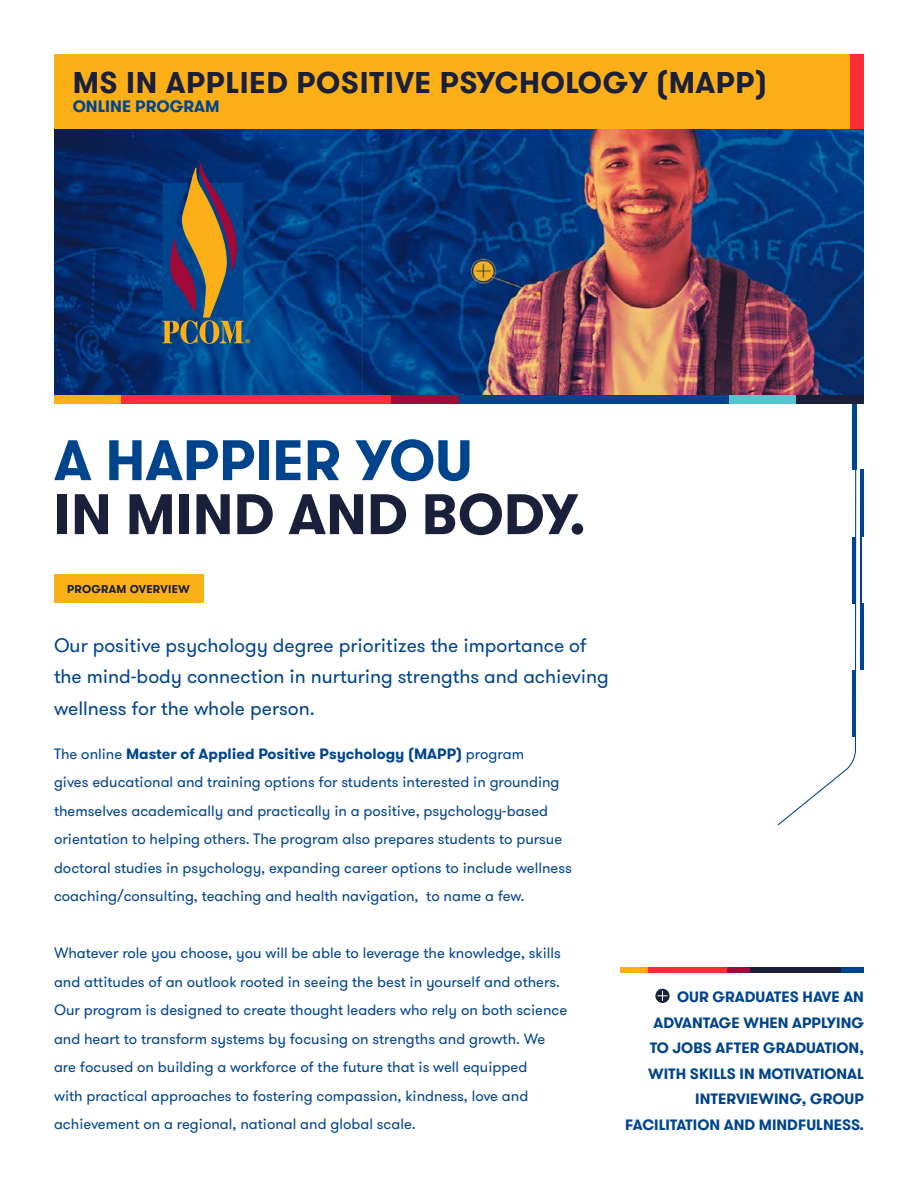
<style>
.page{position:relative;width:918px;height:1188px;background:#fff}
.page>*{position:absolute;margin:0;border:0;box-sizing:border-box;transform-origin:0 0}
.t1{font:700 57px "GT Walsheim";color:#1a203a}
.t2{font:700 57px "GT Walsheim";color:#00448d}
.t3{font:700 30px "GT Walsheim";letter-spacing:.02em;color:#1a203a}
.t4{font:19.5px/31.5px "GT Walsheim";color:#00448d}
.t5{font:700 16.5px "GT Walsheim";color:#00448d}
.t6{font:15px/28.5px "GT Walsheim";color:#00448d}
.t7{font:700 15px/25.5px "GT Walsheim";color:#00448d;text-align:right}
.t8{font:13.05px "Myriad Pro";color:#fcaf16}
.t9{font:700 11.4px "GT Walsheim";letter-spacing:.02em;color:#1a203a}
.s1{font-weight:700}
</style>
<div class="page">
<img style="left:54px;top:128px;width:810px;height:275px">
<div style="left:54px;top:396px;width:67px;height:8px;background:#fcaf16"></div>
<div style="left:122px;top:396px;width:67px;height:8px;background:#fb2d37"></div>
<div style="left:189px;top:396px;width:67px;height:8px;background:#fb2d37"></div>
<div style="left:256px;top:396px;width:68px;height:8px;background:#fb2d37"></div>
<div style="left:324px;top:396px;width:68px;height:8px;background:#fb2d37"></div>
<div style="left:392px;top:396px;width:67px;height:8px;background:#a20a3a"></div>
<div style="left:459px;top:396px;width:67px;height:8px;background:#00448d"></div>
<div style="left:526px;top:396px;width:68px;height:8px;background:#00448d"></div>
<div style="left:594px;top:396px;width:68px;height:8px;background:#00448d"></div>
<div style="left:662px;top:396px;width:67px;height:8px;background:#00448d"></div>
<div style="left:729px;top:396px;width:68px;height:8px;background:#56c5ce"></div>
<div style="left:797px;top:396px;width:67px;height:8px;background:#1a203a"></div>
<svg style="left:778px;top:469px;width:78px;height:356px"></svg>
<hr style="left:860px;top:470px;width:1px;height:200px;background:#00448d">
<hr style="left:861px;top:470px;width:3px;height:67px;background:#00448d">
<hr style="left:852px;top:537px;width:4px;height:67px;background:#00448d">
<hr style="left:861px;top:604px;width:3px;height:66px;background:#00448d">
<hr style="left:852px;top:670px;width:4px;height:67px;background:#00448d">
<hr style="left:852px;top:404px;width:4px;height:65px;background:#00448d">
<svg style="left:162px;top:163px;width:83px;height:181px;background:#545861"></svg>
<div style="left:54px;top:574px;width:149px;height:29px;background:#fcaf16"></div>
<div style="left:841px;top:967px;width:23px;height:5px;background:#00448d"></div>
<div style="left:750px;top:967px;width:91px;height:5px;background:#1a203a"></div>
<div style="left:726px;top:967px;width:24px;height:5px;background:#a20a3a"></div>
<div style="left:647px;top:967px;width:80px;height:5px;background:#fb2d37"></div>
<div style="left:620px;top:967px;width:27px;height:5px;background:#fcaf16"></div>
<svg style="left:655px;top:989px;width:15px;height:14px"></svg>
<svg style="left:657px;top:991px;width:10px;height:10px"></svg>
<div style="left:54px;top:54px;width:796px;height:74px;background:#fcaf16"></div>
<div style="left:850px;top:54px;width:14px;height:74px;background:#fb2d37"></div>
<h2 class="t3" style="left:73px;top:63px;width:696px">MS IN APPLIED POSITIVE PSYCHOLOGY (MAPP)</h2>
<p class="t5" style="left:73px;top:96px;width:148px">ONLINE PROGRAM</p>
<p class="t8" style="left:245px;top:336px;width:7px">®</p>
<h1 class="t2" style="left:54px;top:423px;width:420px">A HAPPIER YOU</h1>
<h1 class="t1" style="left:54px;top:477px;width:534px">IN MIND AND BODY.</h1>
<p class="t9" style="left:67px;top:582px;width:125px">PROGRAM OVERVIEW</p>
<h3 class="t4" style="left:54px;top:630px;width:556px">Our positive psychology degree prioritizes the importance of the mind-body connection in nurturing strengths and achieving wellness for the whole person.</h3>
<p class="t6" style="left:54px;top:740px;width:520px">The online <span class="s1">Master of Applied Positive Psychology (MAPP)</span> program<br>gives educational and training options for students interested in grounding themselves academically and practically in a positive, psychology-based orientation to helping others. The program also prepares students to pursue doctoral studies in psychology, expanding career options to include wellness coaching/consulting, teaching and health navigation, to name a few.</p>
<p class="t6" style="left:54px;top:939px;width:515px">Whatever role you choose, you will be able to leverage the knowledge, skills and attitudes of an outlook rooted in seeing the best in yourself and others.<br>Our program is designed to create thought leaders who rely on both science and heart to transform systems by focusing on strengths and growth. We are focused on building a workforce of the future that is well equipped<br>with practical approaches to fostering compassion, kindness, love and achievement on a regional, national and global scale.</p>
<p class="t7" style="left:625px;top:984px;width:240px">OUR GRADUATES HAVE AN<br>ADVANTAGE WHEN APPLYING<br>TO JOBS AFTER GRADUATION,<br>WITH SKILLS IN MOTIVATIONAL<br>INTERVIEWING, GROUP<br>FACILITATION AND MINDFULNESS.</p>
</div>
